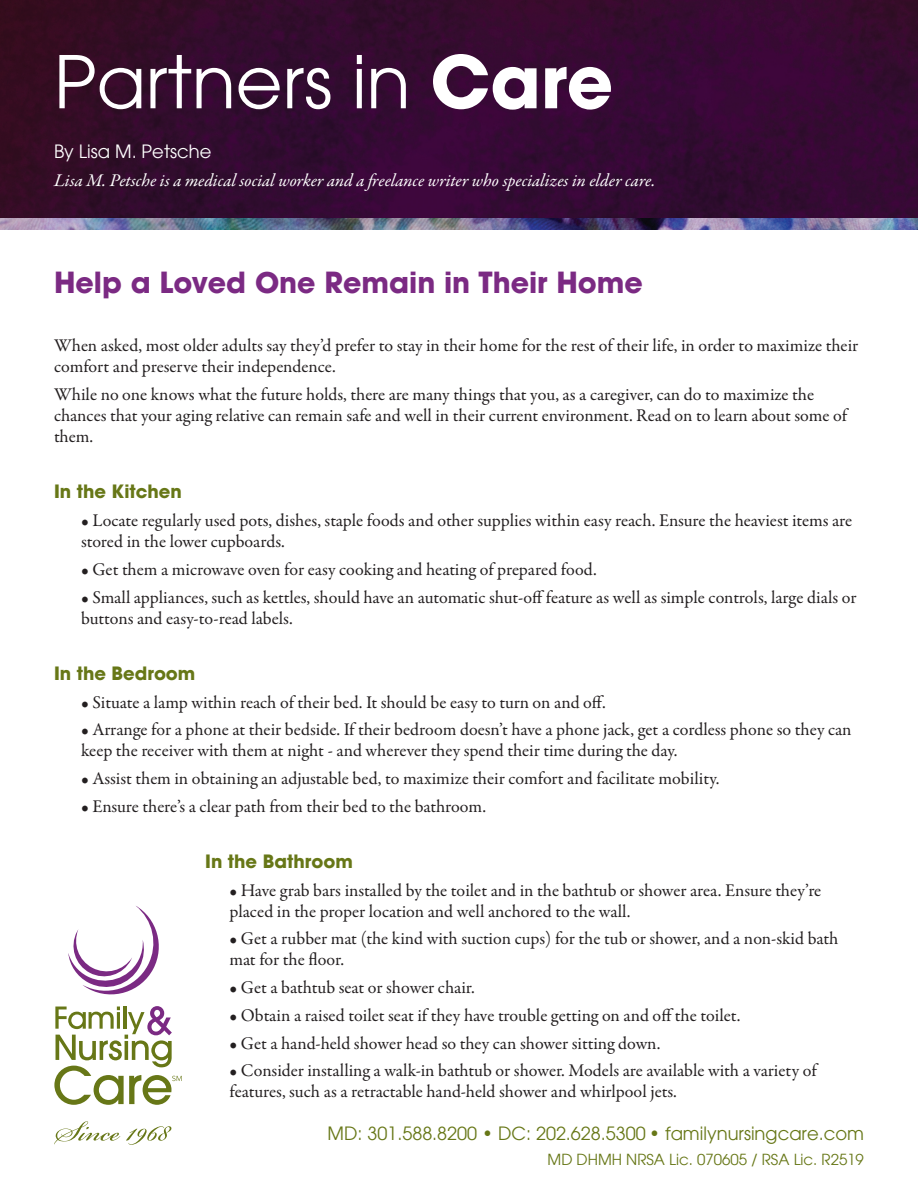
<style>
.page{position:relative;width:918px;height:1188px;background:#fff}
.page>*{position:absolute;margin:0;border:0;box-sizing:border-box;transform-origin:0 0}
.t1{font:72px "Avant Garde";color:#fff}
.t2{font:700 28.5px "Avant Garde";color:#7b2a83}
.Body_Text{font:18px/21px "Garamond Premr Pro";color:#231f20}
.Body_Text-2{font:italic 18px "Garamond Premr Pro";color:#fff}
.t3{font:18px "Avant Garde";color:#677717}
.Body_Text-3{font:700 18px "Avant Garde";color:#677717}
.t4{font:18px "Avant Garde";color:#fff}
.t5{font:15px "Avant Garde";color:#677717}
.s1{font-weight:700}
</style>
<div class="page">
<img style="left:0;top:0;width:918px;height:219px">
<img style="left:0;top:219px;width:918px;height:11px">
<svg style="left:54px;top:1121px;width:66px;height:23px"></svg>
<svg style="left:126px;top:1126px;width:46px;height:19px"></svg>
<svg style="left:54px;top:906px;width:128px;height:199px"></svg>
<p class="t1" style="left:54px;top:40px;width:561px">Partners in <span class="s1">Care</span></p>
<p class="t4" style="left:54px;top:141px;width:159px">By Lisa M. Petsche</p>
<p class="Body_Text-2" style="left:54px;top:169px;width:603px">Lisa M. Petsche is a medical social worker and a freelance writer who specializes in elder care.</p>
<p class="t2" style="left:54px;top:264px;width:590px">Help a Loved One Remain in Their Home</p>
<p class="Body_Text" style="left:54px;top:335px;width:806px">When asked, most older adults say they’d prefer to stay in their home for the rest of their life, in order to maximize their comfort and preserve their independence.</p>
<p class="Body_Text" style="left:54px;top:384px;width:795px">While no one knows what the future holds, there are many things that you, as a caregiver, can do to maximize the chances that your aging relative can remain safe and well in their current environment. Read on to learn about some of them.</p>
<p class="Body_Text-3" style="left:54px;top:480px;width:129px">In the Kitchen</p>
<p class="Body_Text" style="left:81px;top:511px;width:773px">• Locate regularly used pots, dishes, staple foods and other supplies within easy reach. Ensure the heaviest items are stored in the lower cupboards.</p>
<p class="Body_Text" style="left:81px;top:559px;width:517px">• Get them a microwave oven for easy cooking and heating of prepared food.</p>
<p class="Body_Text" style="left:81px;top:587px;width:777px">• Small appliances, such as kettles, should have an automatic shut-off feature as well as simple controls, large dials or buttons and easy-to-read labels.</p>
<p class="Body_Text-3" style="left:54px;top:662px;width:143px">In the Bedroom</p>
<p class="Body_Text" style="left:81px;top:692px;width:526px">• Situate a lamp within reach of their bed. It should be easy to turn on and off.</p>
<p class="Body_Text" style="left:81px;top:720px;width:772px">• Arrange for a phone at their bedside. If their bedroom doesn’t have a phone jack, get a cordless phone so they can keep the receiver with them at night - and wherever they spend their time during the day.</p>
<p class="Body_Text" style="left:81px;top:768px;width:640px">• Assist them in obtaining an adjustable bed, to maximize their comfort and facilitate mobility.</p>
<p class="Body_Text" style="left:81px;top:796px;width:407px">• Ensure there’s a clear path from their bed to the bathroom.</p>
<p class="Body_Text-3" style="left:205px;top:850px;width:149px">In the Bathroom</p>
<p class="Body_Text" style="left:230px;top:880px;width:593px">• Have grab bars installed by the toilet and in the bathtub or shower area. Ensure they’re placed in the proper location and well anchored to the wall.</p>
<p class="Body_Text" style="left:230px;top:929px;width:610px">• Get a rubber mat (the kind with suction cups) for the tub or shower, and a non-skid bath mat for the floor.</p>
<p class="Body_Text" style="left:230px;top:977px;width:247px">• Get a bathtub seat or shower chair.</p>
<p class="Body_Text" style="left:230px;top:1005px;width:512px">• Obtain a raised toilet seat if they have trouble getting on and off the toilet.</p>
<p class="Body_Text" style="left:230px;top:1033px;width:433px">• Get a hand-held shower head so they can shower sitting down.</p>
<p class="Body_Text" style="left:230px;top:1061px;width:589px">• Consider installing a walk-in bathtub or shower. Models are available with a variety of features, such as a retractable hand-held shower and whirlpool jets.</p>
<p class="t3" style="left:328px;top:1123px;width:538px">MD: 301.588.8200 • DC: 202.628.5300 • familynursingcare.com</p>
<p class="t5" style="left:548px;top:1151px;width:318px">MD DHMH NRSA Lic. 070605 / RSA Lic. R2519</p>
</div>
